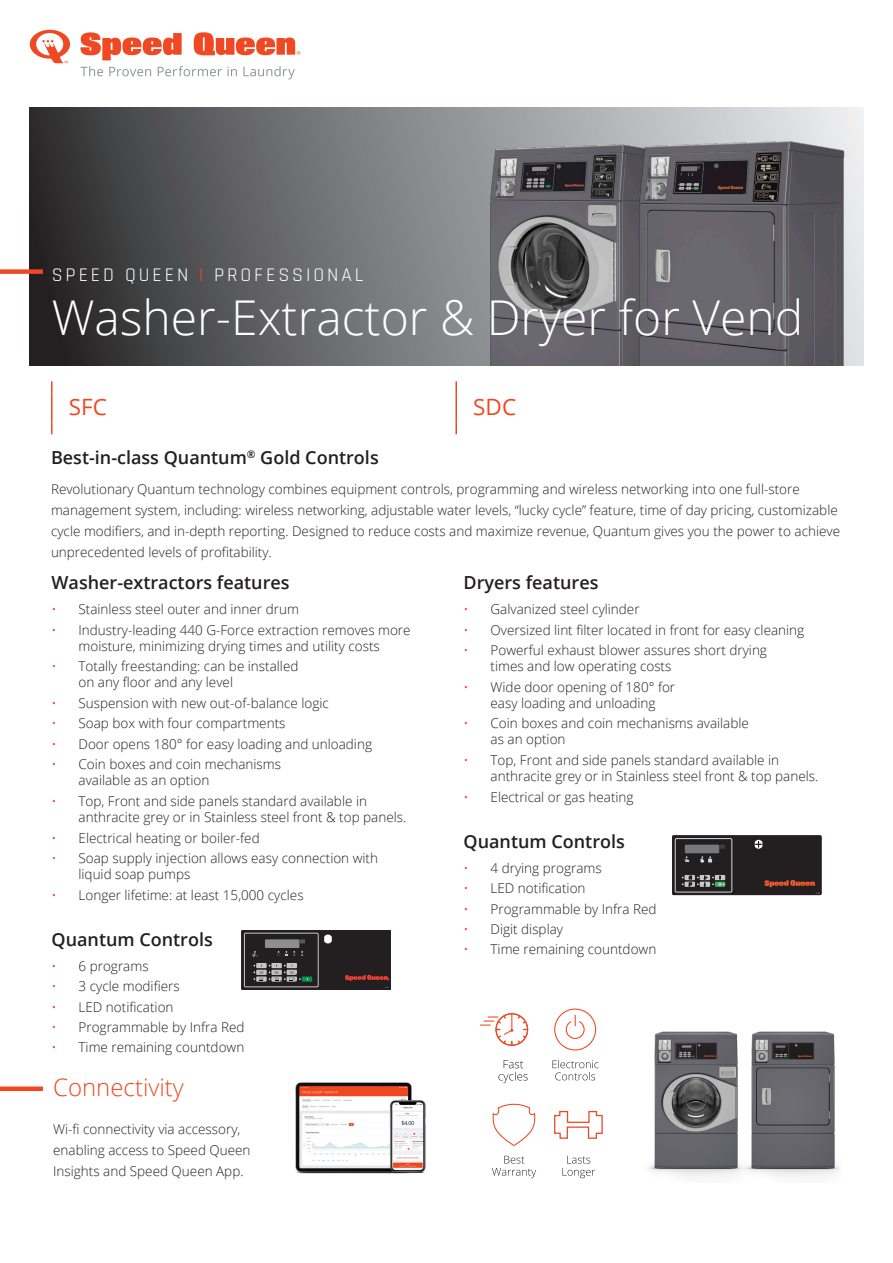
<style>
.page{position:relative;width:893px;height:1263px;background:#fff}
.page>*{position:absolute;margin:0;border:0;box-sizing:border-box;transform-origin:0 0}
.TITLE_1{font:300 48px "Open Sans";color:#fff}
.Orange_Title{font:300 24px "Open Sans";color:#f04822}
.Paragraph{font:22.5px "Open Sans";color:#f04822}
.t1{font:19.5px "Rajdhani";letter-spacing:.15em;color:#fff}
.Title_3{font:600 18px "Open Sans";color:#231f20}
.Bullets{font:300 13.5px/16.2px "Open Sans";color:#231f20}
.s1{font-weight:500;color:#f04822}
.s2{color:#f04822}
</style>
<div class="page">
<svg style="left:80px;top:32px;width:102px;height:28px"></svg>
<svg style="left:194px;top:32px;width:106px;height:23px"></svg>
<svg style="left:30px;top:30px;width:40px;height:33px"></svg>
<svg style="left:81px;top:66px;width:22px;height:10px"></svg>
<svg style="left:109px;top:67px;width:42px;height:9px"></svg>
<svg style="left:158px;top:66px;width:79px;height:10px"></svg>
<svg style="left:243px;top:66px;width:52px;height:13px"></svg>
<svg style="left:30px;top:107px;width:532px;height:258px;background:#58585a"></svg>
<img style="left:422px;top:108px;width:140px;height:257px">
<img style="left:562px;top:107px;width:301px;height:258px">
<div style="left:0;top:269px;width:43px;height:5px;background:#f04822"></div>
<svg style="left:242px;top:930px;width:149px;height:59px;background:#393333"></svg>
<svg style="left:672px;top:836px;width:149px;height:59px;background:#352f2e"></svg>
<div style="left:0;top:1086px;width:43px;height:5px;background:#f04822"></div>
<img style="left:295px;top:1082px;width:131px;height:92px">
<img style="left:785px;top:1031px;width:55px;height:146px">
<img style="left:648px;top:1031px;width:137px;height:146px">
<svg style="left:492px;top:1103px;width:44px;height:43px"></svg>
<svg style="left:554px;top:1110px;width:49px;height:29px"></svg>
<svg style="left:492px;top:1156px;width:44px;height:22px"></svg>
<svg style="left:562px;top:1156px;width:33px;height:22px"></svg>
<div style="left:554px;top:1008px;width:42px;height:42px;border:1px solid #f04822;border-radius:50%"></div>
<svg style="left:565px;top:1015px;width:20px;height:24px"></svg>
<svg style="left:552px;top:1060px;width:47px;height:20px"></svg>
<svg style="left:480px;top:1013px;width:48px;height:33px"></svg>
<svg style="left:498px;top:1060px;width:30px;height:23px"></svg>
<svg style="left:51px;top:381px;width:2px;height:12px"></svg>
<hr style="left:51px;top:393px;width:2px;height:29px;background:#f04822">
<svg style="left:51px;top:422px;width:2px;height:12px"></svg>
<svg style="left:455px;top:381px;width:2px;height:12px"></svg>
<hr style="left:455px;top:393px;width:2px;height:29px;background:#f04822">
<svg style="left:455px;top:422px;width:2px;height:12px"></svg>
<p class="t1" style="left:52px;top:263px;width:313px">SPEED QUEEN <span class="s1">|</span> PROFESSIONAL</p>
<p class="TITLE_1" style="left:52px;top:284px;width:753px">Washer-Extractor &amp; Dryer for Vend</p>
<p class="Paragraph" style="left:69px;top:391px;width:40px">SFC</p>
<p class="Paragraph" style="left:473px;top:391px;width:44px">SDC</p>
<p class="Title_3" style="left:51px;top:445px;width:329px">Best-in-class Quantum<sup>®</sup> Gold Controls</p>
<p class="Bullets" style="left:51px;top:478px;width:791px;line-height:21px">Revolutionary Quantum technology combines equipment controls, programming and wireless networking into one full-store management system, including: wireless networking, adjustable water levels, “lucky cycle” feature, time of day pricing, customizable cycle modifiers, and in-depth reporting. Designed to reduce costs and maximize revenue, Quantum gives you the power to achieve unprecedented levels of profitability.</p>
<p class="Title_3" style="left:52px;top:570px;width:240px">Washer-extractors features</p>
<p class="Bullets" style="left:52px;top:601px;width:249px"><span class="s2">•</span> Stainless steel outer and inner drum</p>
<p class="Bullets" style="left:52px;top:621px;width:361px;text-align:center"><span class="s2">•</span> Industry-leading 440 G-Force extraction removes more moisture, minimizing drying times and utility costs</p>
<p class="Bullets" style="left:79px;top:658px;width:221px;text-indent:-27px"><span class="s2">•</span> Totally freestanding: can be installed on any floor and any level</p>
<p class="Bullets" style="left:52px;top:694px;width:279px"><span class="s2">•</span> Suspension with new out-of-balance logic</p>
<p class="Bullets" style="left:52px;top:715px;width:235px"><span class="s2">•</span> Soap box with four compartments</p>
<p class="Bullets" style="left:52px;top:735px;width:322px"><span class="s2">•</span> Door opens 180° for easy loading and unloading</p>
<p class="Bullets" style="left:79px;top:756px;width:204px;text-indent:-27px"><span class="s2">•</span> Coin boxes and coin mechanisms available as an option</p>
<p class="Bullets" style="left:79px;top:792px;width:329px;text-indent:-27px"><span class="s2">•</span> Top, Front and side panels standard available in anthracite grey or in Stainless steel front &amp; top panels.</p>
<p class="Bullets" style="left:52px;top:829px;width:210px"><span class="s2">•</span> Electrical heating or boiler-fed</p>
<p class="Bullets" style="left:79px;top:849px;width:301px;text-indent:-27px"><span class="s2">•</span> Soap supply injection allows easy connection with liquid soap pumps</p>
<p class="Bullets" style="left:52px;top:886px;width:254px"><span class="s2">•</span> Longer lifetime: at least 15,000 cycles</p>
<p class="Title_3" style="left:52px;top:927px;width:163px">Quantum Controls</p>
<p class="Bullets" style="left:52px;top:957px;width:99px"><span class="s2">•</span> 6 programs</p>
<p class="Bullets" style="left:52px;top:978px;width:130px"><span class="s2">•</span> 3 cycle modifiers</p>
<p class="Bullets" style="left:52px;top:998px;width:123px"><span class="s2">•</span> LED notification</p>
<p class="Bullets" style="left:52px;top:1019px;width:195px"><span class="s2">•</span> Programmable by Infra Red</p>
<p class="Bullets" style="left:52px;top:1039px;width:194px"><span class="s2">•</span> Time remaining countdown</p>
<p class="Title_3" style="left:464px;top:570px;width:136px">Dryers features</p>
<p class="Bullets" style="left:464px;top:601px;width:178px"><span class="s2">•</span> Galvanized steel cylinder</p>
<p class="Bullets" style="left:464px;top:621px;width:342px"><span class="s2">•</span> Oversized lint filter located in front for easy cleaning</p>
<p class="Bullets" style="left:491px;top:642px;width:278px;text-indent:-27px"><span class="s2">•</span> Powerful exhaust blower assures short drying times and low operating costs</p>
<p class="Bullets" style="left:464px;top:678px;width:213px;text-align:center"><span class="s2">•</span> Wide door opening of 180° for easy loading and unloading</p>
<p class="Bullets" style="left:491px;top:715px;width:260px;text-indent:-27px"><span class="s2">•</span> Coin boxes and coin mechanisms available as an option</p>
<p class="Bullets" style="left:491px;top:751px;width:329px;text-indent:-27px"><span class="s2">•</span> Top, Front and side panels standard available in anthracite grey or in Stainless steel front &amp; top panels.</p>
<p class="Bullets" style="left:464px;top:788px;width:172px"><span class="s2">•</span> Electrical or gas heating</p>
<p class="Title_3" style="left:464px;top:829px;width:163px">Quantum Controls</p>
<p class="Bullets" style="left:464px;top:859px;width:140px"><span class="s2">•</span> 4 drying programs</p>
<p class="Bullets" style="left:464px;top:880px;width:123px"><span class="s2">•</span> LED notification</p>
<p class="Bullets" style="left:464px;top:900px;width:195px"><span class="s2">•</span> Programmable by Infra Red</p>
<p class="Bullets" style="left:464px;top:920px;width:101px"><span class="s2">•</span> Digit display</p>
<p class="Bullets" style="left:464px;top:941px;width:194px"><span class="s2">•</span> Time remaining countdown</p>
<p class="Orange_Title" style="left:53px;top:1071px;width:132px">Connectivity</p>
<p class="Bullets" style="left:53px;top:1118px;width:199px;line-height:21px">Wi-fi connectivity via accessory, enabling access to Speed Queen<br>Insights and Speed Queen App.</p>
</div>
